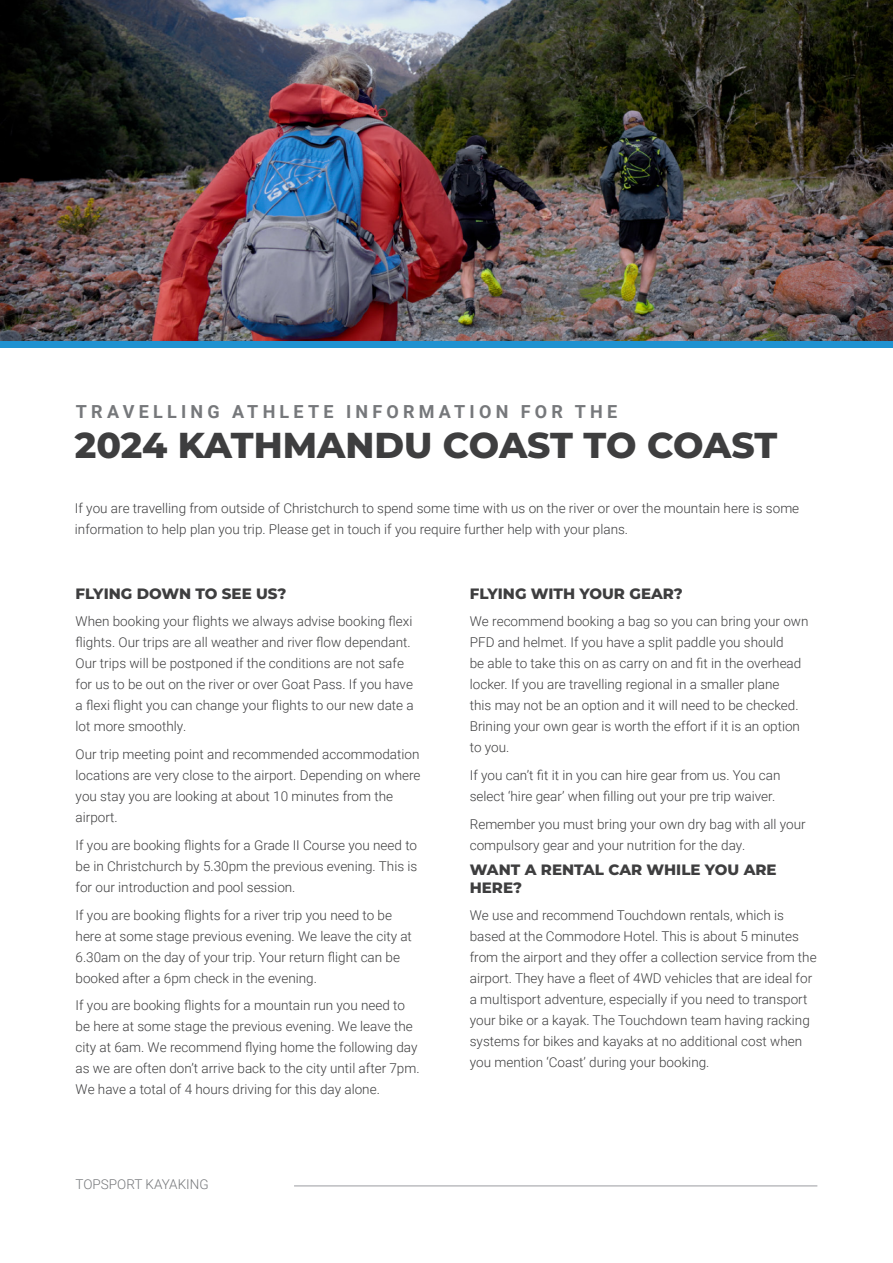
<style>
.page{position:relative;width:893px;height:1263px;background:#fff}
.page>*{position:absolute;margin:0;border:0;box-sizing:border-box;transform-origin:0 0}
.t1{font:800 36px "Montserrat";letter-spacing:-.005em;color:#3e3e3f}
.t2{font:700 18px "Roboto";letter-spacing:.235em;color:#76787b}
.t3{font:800 15px/18px "Montserrat";color:#3e3e3f}
.t4{font:300 13.5px/21px "Roboto";color:#3e3e3f}
.t5{font:300 13.5px "Roboto";color:#76787b}
</style>
<div class="page">
<hr style="left:294px;top:1185px;width:523px;height:1px;background:#bcbdc0">
<img style="left:0;top:0;width:893px;height:346px">
<div style="left:0;top:341px;width:892px;height:7px;background:#1f92d1"></div>
<p class="t2" style="left:76px;top:399px;width:543px">TRAVELLING ATHLETE INFORMATION FOR THE</p>
<p class="t1" style="left:75px;top:419px;width:704px">2024 KATHMANDU COAST TO COAST</p>
<p class="t4" style="left:75px;top:497px;width:726px">If you are travelling from outside of Christchurch to spend some time with us on the river or over the mountain here is some information to help plan you trip. Please get in touch if you require further help with your plans.</p>
<p class="t3" style="left:76px;top:583px;width:212px">FLYING DOWN TO SEE US?</p>
<p class="t4" style="left:76px;top:610px;width:340px">When booking your flights we always advise booking flexi flights. Our trips are all weather and river flow dependant.<br>Our trips will be postponed if the conditions are not safe for us to be out on the river or over Goat Pass. If you have a flexi flight you can change your flights to our new date a lot more smoothly.</p>
<p class="t4" style="left:76px;top:743px;width:346px">Our trip meeting point and recommended accommodation locations are very close to the airport. Depending on where you stay you are looking at about 10 minutes from the airport.</p>
<p class="t4" style="left:76px;top:834px;width:343px;text-align:justify">If you are booking flights for a Grade II Course you need to be in Christchurch by 5.30pm the previous evening. This is for our introduction and pool session.</p>
<p class="t4" style="left:76px;top:904px;width:338px">If you are booking flights for a river trip you need to be here at some stage previous evening. We leave the city at 6.30am on the day of your trip. Your return flight can be booked after a 6pm check in the evening.</p>
<p class="t4" style="left:76px;top:994px;width:345px">If you are booking flights for a mountain run you need to be here at some stage the previous evening. We leave the city at 6am. We recommend flying home the following day as we are often don’t arrive back to the city until after 7pm.<br>We have a total of 4 hours driving for this day alone.</p>
<p class="t5" style="left:76px;top:1175px;width:135px">TOPSPORT KAYAKING</p>
<p class="t3" style="left:470px;top:583px;width:215px">FLYING WITH YOUR GEAR?</p>
<p class="t4" style="left:470px;top:610px;width:340px">We recommend booking a bag so you can bring your own PFD and helmet. If you have a split paddle you should<br>be able to take this on as carry on and fit in the overhead locker. If you are travelling regional in a smaller plane<br>this may not be an option and it will need to be checked.<br>Brining your own gear is worth the effort if it is an option to you.</p>
<p class="t4" style="left:470px;top:764px;width:312px">If you can’t fit it in you can hire gear from us. You can select ‘hire gear’ when filling out your pre trip waiver.</p>
<p class="t4" style="left:470px;top:813px;width:338px">Remember you must bring your own dry bag with all your compulsory gear and your nutrition for the day.</p>
<p class="t3" style="left:470px;top:859px;width:308px">WANT A RENTAL CAR WHILE YOU ARE<br>HERE?</p>
<p class="t4" style="left:470px;top:904px;width:348px">We use and recommend Touchdown rentals, which is based at the Commodore Hotel. This is about 5 minutes from the airport and they offer a collection service from the airport. They have a fleet of 4WD vehicles that are ideal for a multisport adventure, especially if you need to transport your bike or a kayak. The Touchdown team having racking systems for bikes and kayaks at no additional cost when you mention ‘Coast’ during your booking.</p>
</div>
